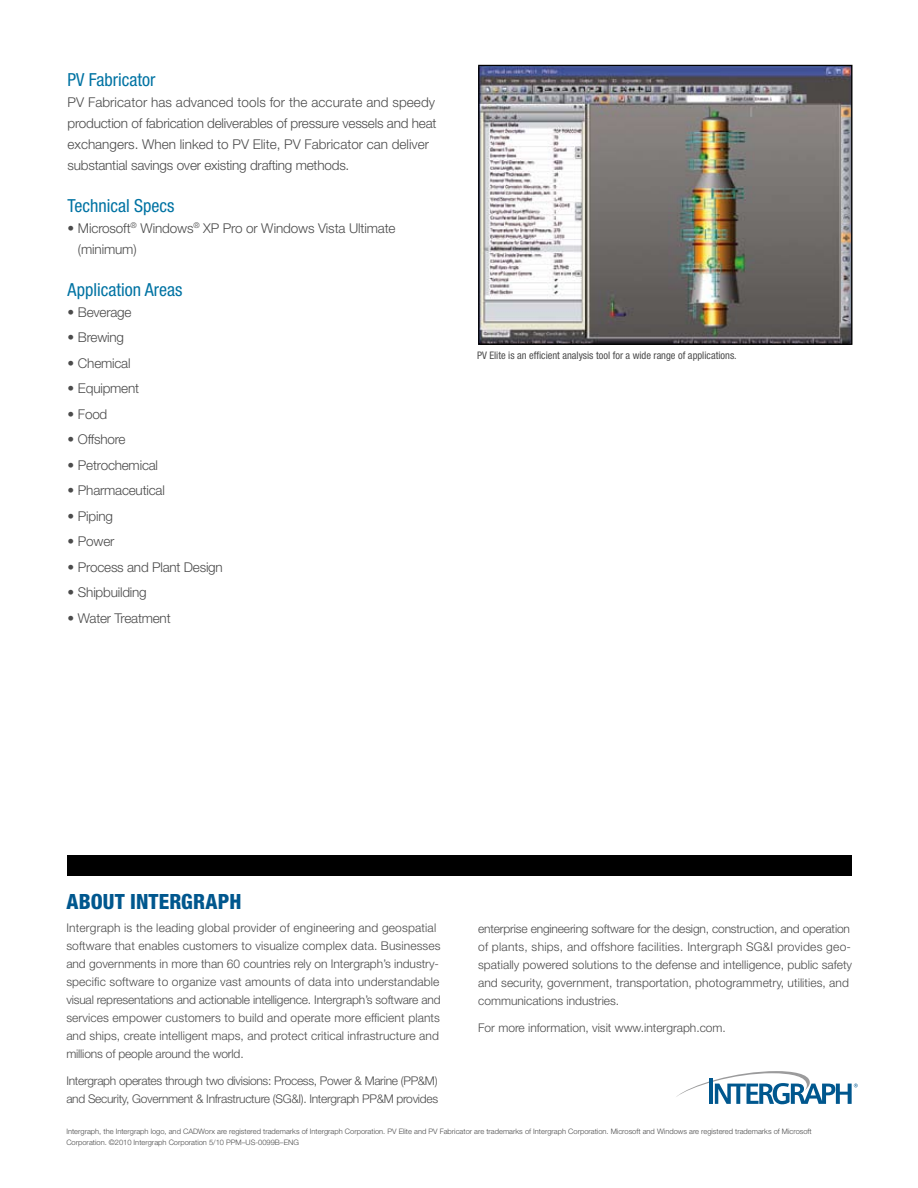
<style>
.page{position:relative;width:918px;height:1188px;background:#fff}
.page>*{position:absolute;margin:0;border:0;box-sizing:border-box;transform-origin:0 0}
.t1{font:800 condensed 21px "Helvetica Neue LT Std";letter-spacing:.005em;color:#00578e}
.t2{font:condensed 18px "Helvetica Neue LT Std";color:#0073a3}
.t3{font:300 13.5px/21px "Helvetica Neue LT Std";letter-spacing:-.015em;color:#4b4b4b}
.t4{font:300 12px/18px "Helvetica Neue LT Std";letter-spacing:.005em;color:#4b4b4b}
.t5{font:300 12px/18px "Helvetica Neue LT Std";letter-spacing:-.025em;color:#4b4b4b}
.t6{font:condensed 10.5px "Helvetica Neue LT Std";color:#4b4b4b}
.t7{font:300 7.5px/10.5px "Helvetica Neue LT Std";color:#4b4b4b}
</style>
<div class="page">
<svg style="left:676px;top:1071px;width:182px;height:33px"></svg>
<div style="left:67px;top:855px;width:784px;height:21px;background:#000"></div>
<img style="left:480px;top:67px;width:370px;height:276px">
<div style="left:478px;top:65px;width:374px;height:280px;border:1px solid #000"></div>
<h2 class="t2" style="left:68px;top:69px;width:90px">PV Fabricator</h2>
<p class="t3" style="left:68px;top:91px;width:370px">PV Fabricator has advanced tools for the accurate and speedy production of fabrication deliverables of pressure vessels and heat exchangers. When linked to PV Elite, PV Fabricator can deliver substantial savings over existing drafting methods.</p>
<h2 class="t2" style="left:68px;top:195px;width:108px">Technical Specs</h2>
<p class="t3" style="left:78px;top:217px;width:319px;text-indent:-11px">• Microsoft<sup>®</sup> Windows<sup>®</sup> XP Pro or Windows Vista Ultimate (minimum)</p>
<h2 class="t2" style="left:68px;top:279px;width:116px">Application Areas</h2>
<p class="t3" style="left:67px;top:301px;width:66px">• Beverage</p>
<p class="t3" style="left:67px;top:327px;width:58px">• Brewing</p>
<p class="t3" style="left:67px;top:352px;width:65px">• Chemical</p>
<p class="t3" style="left:67px;top:378px;width:73px">• Equipment</p>
<p class="t3" style="left:67px;top:403px;width:41px">• Food</p>
<p class="t3" style="left:67px;top:429px;width:60px">• Offshore</p>
<p class="t3" style="left:67px;top:454px;width:92px">• Petrochemical</p>
<p class="t3" style="left:67px;top:480px;width:99px">• Pharmaceutical</p>
<p class="t3" style="left:67px;top:505px;width:47px">• Piping</p>
<p class="t3" style="left:67px;top:531px;width:48px">• Power</p>
<p class="t3" style="left:67px;top:556px;width:157px">• Process and Plant Design</p>
<p class="t3" style="left:67px;top:582px;width:81px">• Shipbuilding</p>
<p class="t3" style="left:67px;top:607px;width:105px">• Water Treatment</p>
<p class="t6" style="left:477px;top:349px;width:261px">PV Elite is an efficient analysis tool for a wide range of applications.</p>
<h1 class="t1" style="left:67px;top:888px;width:37px">ABOUT</h1>
<h1 class="t1" style="left:130px;top:888px;width:100px">INTERGRAPH</h1>
<p class="t4" style="left:66px;top:918px;width:376px">Intergraph is the leading global provider of engineering and geospatial software that enables customers to visualize complex data. Businesses and governments in more than 60 countries rely on Intergraph’s industry&shy;specific software to organize vast amounts of data into understandable visual representations and actionable intelligence. Intergraph’s software and services empower customers to build and operate more efficient plants and ships, create intelligent maps, and protect critical infrastructure and millions of people around the world.</p>
<p class="t5" style="left:66px;top:1071px;width:373px">Intergraph operates through two divisions: Process, Power &amp; Marine (PP&amp;M) and Security, Government &amp; Infrastructure (SG&amp;I). Intergraph PP&amp;M provides</p>
<p class="t4" style="left:478px;top:919px;width:376px">enterprise engineering software for the design, construction, and operation of plants, ships, and offshore facilities. Intergraph SG&amp;I provides geo&shy;spatially powered solutions to the defense and intelligence, public safety and security, government, transportation, photogrammetry, utilities, and communications industries.</p>
<p class="t4" style="left:478px;top:1018px;width:249px">For more information, visit www.intergraph.com.</p>
<p class="t7" style="left:66px;top:1126px;width:747px">Intergraph, the Intergraph logo, and CADWorx are registered trademarks of Intergraph Corporation. PV Elite and PV Fabricator are trademarks of Intergraph Corporation. Microsoft and Windows are registered trademarks of Microsoft<br>Corporation. ©2010 Intergraph Corporation 5/10 PPM–US-0099B–ENG</p>
</div>
